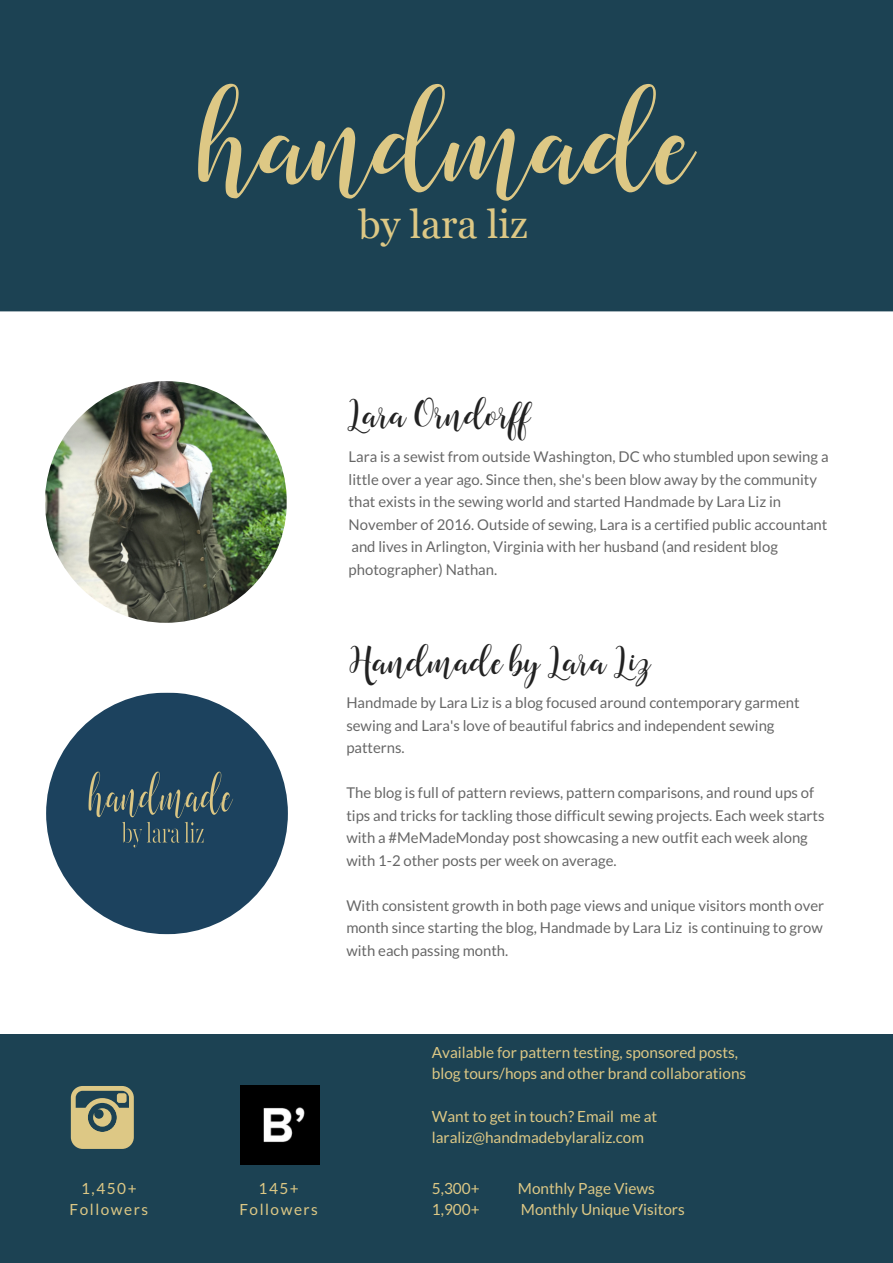
<style>
.page{position:relative;width:893px;height:1263px;background:#fff}
.page>*{position:absolute;margin:0;border:0;box-sizing:border-box;transform-origin:0 0}
.t1{font:132.3px "Starlight";color:#ddc885}
.t2{font:39.6px "Starlight";color:#222}
.t3{font:39.6px "Georgia";color:#ddc885}
.t4{font:15.3px/21.3px "Lato";color:#ddc885}
.t5{font:15.3px/21.3px "Lato";letter-spacing:.1em;color:#ddc885;text-align:center}
.t6{font:14.85px/22.5px "Lato";color:#000}
</style>
<div class="page">
<div style="left:0;top:0;width:892px;height:311px;background:#1c4253"></div>
<div style="left:0;top:1034px;width:892px;height:228px;background:#1c4253"></div>
<img style="left:45px;top:381px;width:241px;height:242px;border-radius:118px">
<div style="left:46px;top:692px;width:242px;height:242px;background:#1c425e;border-radius:50%"></div>
<svg style="left:71px;top:1086px;width:63px;height:63px"></svg>
<img style="left:241px;top:1086px;width:78px;height:79px">
<h1 class="t1" style="left:196px;top:70px;width:497px">handmade</h1>
<h2 class="t3" style="left:358px;top:202px;width:170px">by lara liz</h2>
<p class="t5" style="left:70px;top:1177px;width:80px">1,450+<br>Followers</p>
<h2 class="t2" style="left:346px;top:393px;width:185px">Lara Orndorff</h2>
<p class="t6" style="left:348px;top:445px;width:481px">Lara is a sewist from outside Washington, DC who stumbled upon sewing a little over a year ago. Since then, she's been blow away by the community that exists in the sewing world and started Handmade by Lara Liz in November of 2016. Outside of sewing, Lara is a certified public accountant and lives in Arlington, Virginia with her husband (and resident blog photographer) Nathan.</p>
<h2 class="t2" style="left:346px;top:640px;width:305px">Handmade by Lara Liz</h2>
<p class="t6" style="left:346px;top:691px;width:454px">Handmade by Lara Liz is a blog focused around contemporary garment sewing and Lara's love of beautiful fabrics and independent sewing patterns.</p>
<p class="t6" style="left:346px;top:781px;width:479px">The blog is full of pattern reviews, pattern comparisons, and round ups of tips and tricks for tackling those difficult sewing projects. Each week starts with a #MeMadeMonday post showcasing a new outfit each week along with 1-2 other posts per week on average.</p>
<p class="t6" style="left:346px;top:894px;width:479px;text-align:justify">With consistent growth in both page views and unique visitors month over month since starting the blog, Handmade by Lara Liz is continuing to grow with each passing month.</p>
<p class="t5" style="left:239px;top:1177px;width:80px">145+<br>Followers</p>
<p class="t4" style="left:432px;top:1041px;width:316px">Available for pattern testing, sponsored posts, blog tours/hops and other brand collaborations</p>
<p class="t4" style="left:432px;top:1105px;width:227px">Want to get in touch? Email me at laraliz@handmadebylaraliz.com</p>
<p class="t4" style="left:432px;top:1177px;width:49px">5,300+</p>
<p class="t4" style="left:518px;top:1177px;width:138px">Monthly Page Views</p>
<p class="t4" style="left:432px;top:1199px;width:49px">1,900+</p>
<p class="t4" style="left:521px;top:1199px;width:165px">Monthly Unique Visitors</p>
</div>
